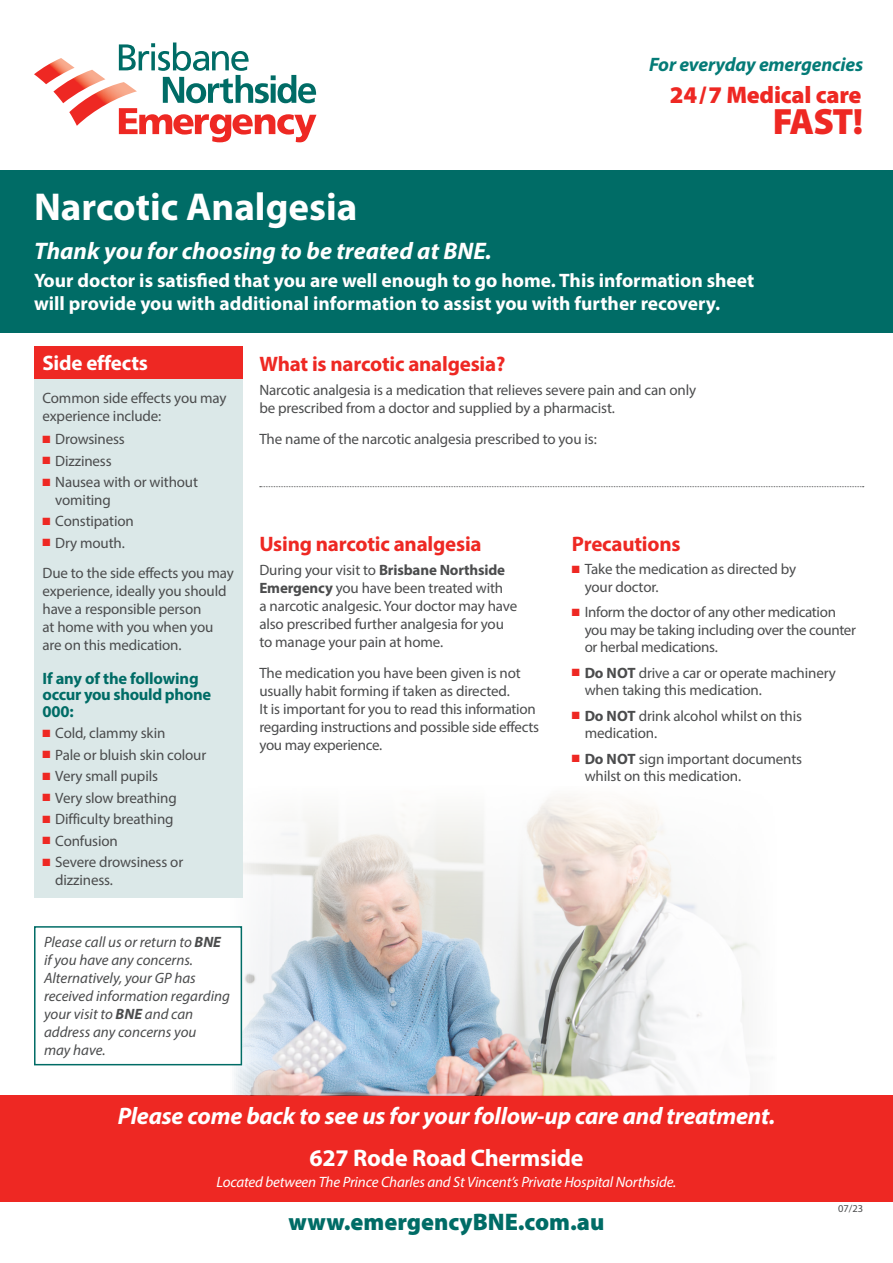
<style>
.page{position:relative;width:893px;height:1263px;background:#fff}
.page>*{position:absolute;margin:0;border:0;box-sizing:border-box;transform-origin:0 0}
.Main_Heading{font:700 39px "Myriad Pro";color:#fff}
.t1{font:900 36.75px "Myriad Pro";color:#ee2823}
.t2{font:italic 700 24px "Myriad Pro";letter-spacing:-.01em;color:#fff}
.t3{font:900 24px "Myriad Pro";color:#006c66}
.t4{font:700 24px "Myriad Pro";letter-spacing:-.01em;color:#fff}
.t5{font:900 24px "Myriad Pro";letter-spacing:-.01em;color:#ee2823}
.Subhead_RED{font:700 21px "Myriad Pro";letter-spacing:-.01em;color:#ee2823}
.SAFTEY_TIPS{font:700 21px "Myriad Pro";letter-spacing:-.01em;color:#fff}
.t6{font:700 19.5px/23.2px "Myriad Pro";color:#fff}
.t7{font:italic 700 19.5px "Myriad Pro";letter-spacing:-.01em;color:#047b77}
.Subhead_GREEN{font:700 16.5px/16.5px "Myriad Pro";letter-spacing:-.02em;color:#006c66}
.Body_text{font:15px/18px "Myriad Pro";letter-spacing:-.01em;color:#4b4c4d}
.Pull_Quote{font:italic 15px/18px "Myriad Pro";color:#4b4c4d}
.t8{font:italic 15px "Myriad Pro";letter-spacing:-.01em;color:#fff}
.Body_BEFORE{font:15px/18px "Myriad Pro";letter-spacing:-.01em;color:#4b4c4d}
.t9{font:10.5px "Myriad Pro";color:#4b4c4d}
.s1{color:#ee2823}
.s2{font-weight:700}
</style>
<div class="page">
<div style="left:0;top:170px;width:893px;height:163px;background:#006c66"></div>
<svg style="left:34px;top:43px;width:282px;height:99px"></svg>
<div style="left:0;top:1095px;width:893px;height:106px;background:#ee2823"></div>
<img style="left:225px;top:786px;width:537px;height:309px">
<div style="left:35px;top:927px;width:206px;height:138px;background:#fff"></div>
<div style="left:34px;top:926px;width:208px;height:139px;border:2px solid #006c66"></div>
<svg style="left:260px;top:486px;width:604px;height:1px"></svg>
<div style="left:34px;top:346px;width:208px;height:33px;background:#ee2823"></div>
<div style="left:34px;top:379px;width:208px;height:518px;background:#dbe8e8"></div>
<p class="Main_Heading" style="left:34px;top:182px;width:325px">Narcotic Analgesia</p>
<h3 class="t7" style="left:649px;top:51px;width:216px">For everyday emergencies</h3>
<h3 class="t5" style="left:670px;top:79px;width:193px">24/7 Medical care</h3>
<h2 class="t1" style="left:773px;top:97px;width:92px">FAST!</h2>
<h3 class="t2" style="left:34px;top:235px;width:459px">Thank you for choosing to be treated at BNE.</h3>
<h3 class="t6" style="left:34px;top:268px;width:722px">Your doctor is satisfied that you are well enough to go home. This information sheet will provide you with additional information to assist you with further recovery.</h3>
<p class="SAFTEY_TIPS" style="left:43px;top:349px;width:107px">Side effects</p>
<p class="Body_BEFORE" style="left:43px;top:388px;width:186px">Common side effects you may experience include:</p>
<p class="Body_text" style="left:43px;top:430px;width:84px"><span class="s1">■</span> Drowsiness</p>
<p class="Body_text" style="left:43px;top:452px;width:71px"><span class="s1">■</span> Dizziness</p>
<p class="Body_text" style="left:55px;top:473px;width:144px;line-height:17.2px;text-indent:-13px"><span class="s1">■</span> Nausea with or without vomiting</p>
<p class="Body_text" style="left:43px;top:512px;width:93px"><span class="s1">■</span> Constipation</p>
<p class="Body_text" style="left:43px;top:533px;width:84px"><span class="s1">■</span> Dry mouth.</p>
<p class="Body_text" style="left:43px;top:564px;width:193px">Due to the side effects you may experience, ideally you should have a responsible person<br>at home with you when you are on this medication.</p>
<p class="Subhead_GREEN" style="left:43px;top:669px;width:170px">If any of the following occur you should phone<br>000:</p>
<p class="Body_text" style="left:43px;top:724px;width:124px"><span class="s1">■</span> Cold, clammy skin</p>
<p class="Body_text" style="left:43px;top:746px;width:165px"><span class="s1">■</span> Pale or bluish skin colour</p>
<p class="Body_text" style="left:43px;top:767px;width:117px"><span class="s1">■</span> Very small pupils</p>
<p class="Body_text" style="left:43px;top:789px;width:136px"><span class="s1">■</span> Very slow breathing</p>
<p class="Body_text" style="left:43px;top:810px;width:133px"><span class="s1">■</span> Difficulty breathing</p>
<p class="Body_text" style="left:43px;top:832px;width:77px"><span class="s1">■</span> Confusion</p>
<p class="Body_text" style="left:55px;top:853px;width:129px;line-height:17.2px;text-indent:-13px"><span class="s1">■</span> Severe drowsiness or dizziness.</p>
<p class="Pull_Quote" style="left:44px;top:933px;width:187px">Please call us or return to <span class="s2">BNE </span>if you have any concerns.<br>Alternatively, your GP has received information regarding your visit to <span class="s2">BNE</span> and can address any concerns you<br>may have.</p>
<p class="Subhead_RED" style="left:259px;top:350px;width:247px">What is narcotic analgesia?</p>
<p class="Body_text" style="left:259px;top:381px;width:438px">Narcotic analgesia is a medication that relieves severe pain and can only be prescribed from a doctor and supplied by a pharmacist.</p>
<p class="Body_text" style="left:259px;top:430px;width:339px">The name of the narcotic analgesia prescribed to you is:</p>
<p class="Subhead_RED" style="left:259px;top:530px;width:224px">Using narcotic analgesia</p>
<p class="Body_text" style="left:259px;top:561px;width:259px">During your visit to <span class="s2">Brisbane Northside Emergency</span> you have been treated with<br>a narcotic analgesic. Your doctor may have also prescribed further analgesia for you to manage your pain at home.</p>
<p class="Body_text" style="left:259px;top:664px;width:281px">The medication you have been given is not usually habit forming if taken as directed.<br>It is important for you to read this information regarding instructions and possible side effects you may experience.</p>
<p class="Subhead_RED" style="left:572px;top:530px;width:110px">Precautions</p>
<p class="Body_text" style="left:585px;top:560px;width:213px;line-height:17.2px;text-indent:-13px"><span class="s1">■</span> Take the medication as directed by your doctor.</p>
<p class="Body_text" style="left:585px;top:603px;width:273px;line-height:17.2px;text-indent:-13px"><span class="s1">■</span> Inform the doctor of any other medication you may be taking including over the counter or herbal medications.</p>
<p class="Body_text" style="left:585px;top:664px;width:253px;line-height:17.2px;text-indent:-13px"><span class="s1">■</span> <span class="s2">Do NOT</span> drive a car or operate machinery when taking this medication.</p>
<p class="Body_text" style="left:585px;top:707px;width:219px;line-height:17.2px;text-indent:-13px"><span class="s1">■</span> <span class="s2">Do NOT</span> drink alcohol whilst on this medication.</p>
<p class="Body_text" style="left:585px;top:750px;width:219px;line-height:17.2px;text-indent:-13px"><span class="s1">■</span> <span class="s2">Do NOT</span> sign important documents whilst on this medication.</p>
<h3 class="t2" style="left:118px;top:1100px;width:659px">Please come back to see us for your follow-up care and treatment.</h3>
<h3 class="t4" style="left:309px;top:1143px;width:276px">627 Rode Road Chermside</h3>
<p class="t8" style="left:217px;top:1173px;width:461px">Located between The Prince Charles and St Vincent’s Private Hospital Northside.</p>
<h3 class="t3" style="left:289px;top:1206px;width:317px">www.emergencyBNE.com.au</h3>
<p class="t9" style="left:838px;top:1202px;width:27px">07/23</p>
</div>
